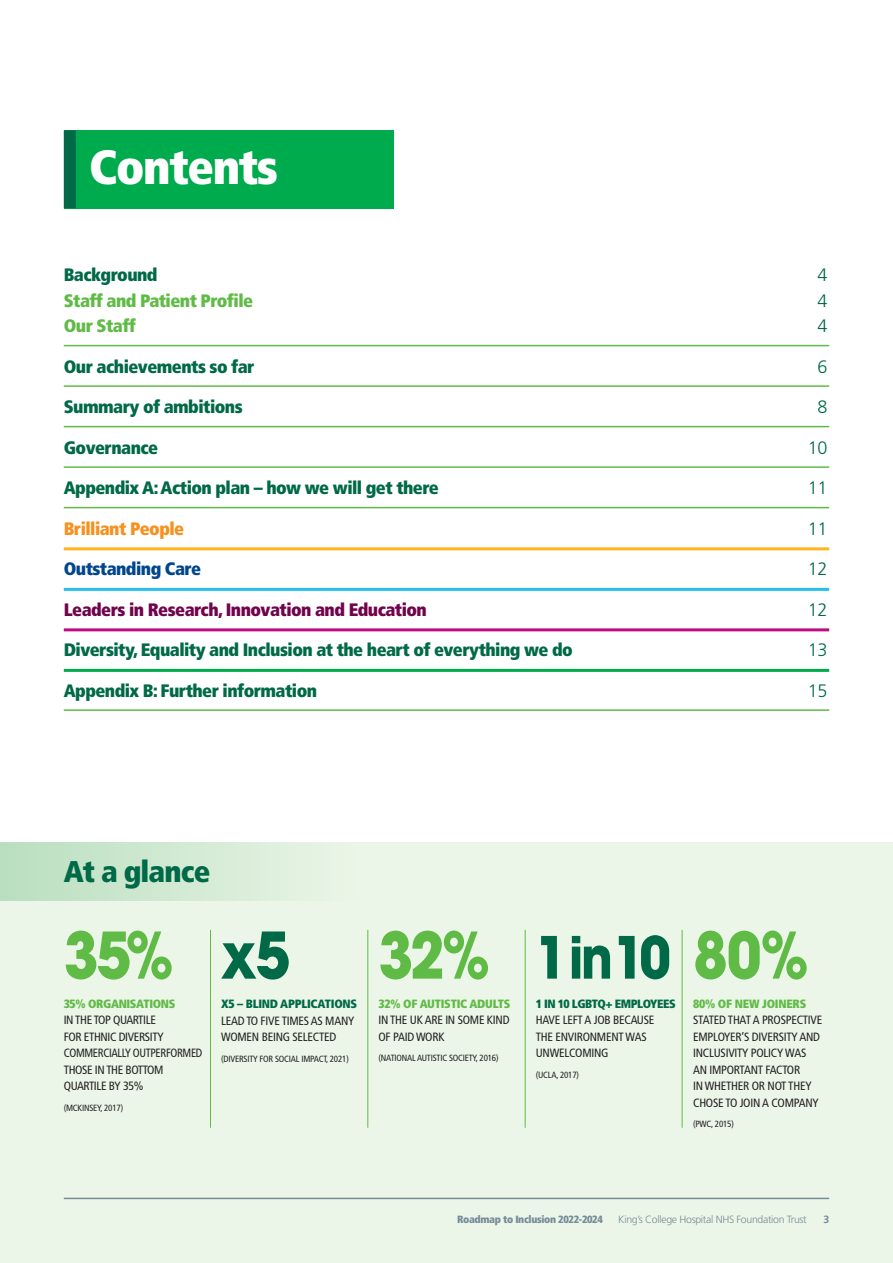
<style>
.page{position:relative;width:893px;height:1263px;background:#fff}
.page>*{position:absolute;margin:0;border:0;box-sizing:border-box;transform-origin:0 0}
.t1{font:700 63.75px "Avant Garde";letter-spacing:-.03em;color:#60bb46;scale:.88 1}
.t2{font:900 condensed 48px "Frutiger";letter-spacing:-.03em;color:#fff}
.t3{font:900 condensed 30px "Frutiger";letter-spacing:-.03em;color:#006947}
.t4{font:900 condensed 18px "Frutiger";letter-spacing:-.03em;color:#006947}
.t5{font:900 condensed 18px "Frutiger";letter-spacing:-.03em;color:#70034b}
.t6{font:900 condensed 18px "Frutiger";letter-spacing:-.03em;color:#60bb46}
.t7{font:300 18px "Frutiger";letter-spacing:-.03em;color:#006947}
.t8{font:900 condensed 18px "Frutiger";letter-spacing:-.03em;color:#f6911e}
.t9{font:900 condensed 18px "Frutiger";letter-spacing:-.03em;color:#01468c}
.t10{font:condensed 12px/16.5px "Frutiger";letter-spacing:-.02em;color:#231f20}
.t11{font:900 condensed 12px "Frutiger";letter-spacing:-.02em;color:#60bb46}
.t12{font:900 condensed 12px "Frutiger";letter-spacing:-.03em;color:#006947}
.t13{font:300 10.5px "Frutiger";letter-spacing:-.03em;color:#758c99}
.t14{font:900 condensed 10.5px "Frutiger";letter-spacing:-.03em;color:#758c99}
.t15{font:700 10.5px "Frutiger";color:#758c99}
.t16{font:condensed 9px "Frutiger";letter-spacing:-.02em;color:#231f20}
.s1{color:#006947}
.s2{font-size:57.75px;color:#006947}
</style>
<div class="page">
<div style="left:0;top:842px;width:893px;height:421px;background:#ecf6e8"></div>
<div style="left:64px;top:130px;width:329px;height:78px;background:#00ab4d"></div>
<div style="left:64px;top:130px;width:12px;height:78px;background:#006947"></div>
<hr style="left:64px;top:345px;width:765px;height:1px;background:#60bb46">
<hr style="left:64px;top:385px;width:765px;height:2px;background:#60bb46">
<hr style="left:64px;top:426px;width:765px;height:1px;background:#60bb46">
<hr style="left:64px;top:466px;width:765px;height:2px;background:#60bb46">
<hr style="left:64px;top:507px;width:765px;height:1px;background:#60bb46">
<hr style="left:64px;top:547px;width:765px;height:3px;background:#fcb61c">
<hr style="left:64px;top:588px;width:765px;height:3px;background:#26bff0">
<hr style="left:64px;top:628px;width:765px;height:3px;background:#bc0d83">
<hr style="left:64px;top:669px;width:765px;height:3px;background:#00ab4d">
<hr style="left:64px;top:709px;width:765px;height:2px;background:#60bb46">
<hr style="left:64px;top:1198px;width:765px;height:1px;background:#758c99">
<hr style="left:210px;top:930px;width:1px;height:198px;background:#60bb46">
<hr style="left:367px;top:930px;width:1px;height:198px;background:#60bb46">
<hr style="left:525px;top:930px;width:1px;height:198px;background:#60bb46">
<hr style="left:682px;top:930px;width:1px;height:198px;background:#60bb46">
<div style="left:0;top:842px;width:357px;height:59px;background:linear-gradient(to right,#b9debf,#ebf5e7)"></div>
<h2 class="t2" style="left:89px;top:138px;width:190px">Contents</h2>
<h3 class="t4" style="left:64px;top:264px;width:95px">Background</h3>
<h3 class="t7" style="left:817px;top:265px;width:12px">4</h3>
<h3 class="t6" style="left:64px;top:289px;width:191px">Staff and Patient Profile</h3>
<h3 class="t7" style="left:817px;top:290px;width:12px">4</h3>
<h3 class="t6" style="left:64px;top:315px;width:74px">Our Staff</h3>
<h3 class="t7" style="left:817px;top:316px;width:12px">4</h3>
<h3 class="t4" style="left:64px;top:355px;width:192px">Our achievements so far</h3>
<h3 class="t7" style="left:817px;top:356px;width:12px">6</h3>
<h3 class="t4" style="left:64px;top:396px;width:180px">Summary of ambitions</h3>
<h3 class="t7" style="left:817px;top:397px;width:12px">8</h3>
<h3 class="t4" style="left:64px;top:436px;width:96px">Governance</h3>
<h3 class="t7" style="left:808px;top:437px;width:21px">10</h3>
<h3 class="t4" style="left:64px;top:477px;width:377px">Appendix A: Action plan – how we will get there</h3>
<h3 class="t7" style="left:808px;top:478px;width:21px">11</h3>
<h3 class="t8" style="left:64px;top:517px;width:122px">Brilliant People</h3>
<h3 class="t7" style="left:808px;top:518px;width:21px">11</h3>
<h3 class="t9" style="left:64px;top:558px;width:139px">Outstanding Care</h3>
<h3 class="t7" style="left:808px;top:559px;width:21px">12</h3>
<h3 class="t5" style="left:64px;top:598px;width:365px">Leaders in Research, Innovation and Education</h3>
<h3 class="t7" style="left:808px;top:599px;width:21px">12</h3>
<h3 class="t4" style="left:64px;top:639px;width:511px">Diversity, Equality and Inclusion at the heart of everything we do</h3>
<h3 class="t7" style="left:808px;top:640px;width:21px">13</h3>
<h3 class="t4" style="left:64px;top:679px;width:255px">Appendix B: Further information</h3>
<h3 class="t7" style="left:808px;top:680px;width:21px">15</h3>
<h3 class="t3" style="left:64px;top:853px;width:148px">At a glance</h3>
<h1 class="t1" style="left:64px;top:914px;width:259px">35% <span class="s1">x5</span></h1>
<h1 class="t1" style="left:378px;top:914px;width:490px">32% <span class="s2">1 in 10</span> 80%</h1>
<p class="t11" style="left:64px;top:996px;width:113px">35% ORGANISATIONS</p>
<p class="t10" style="left:64px;top:1012px;width:140px">IN THE TOP QUARTILE<br>FOR ETHNIC DIVERSITY<br>COMMERCIALLY OUTPERFORMED<br>THOSE IN THE BOTTOM<br>QUARTILE BY 35%</p>
<p class="t16" style="left:64px;top:1102px;width:61px">(MCKINSEY, 2017)</p>
<p class="t12" style="left:221px;top:996px;width:138px">X5 – BLIND APPLICATIONS</p>
<p class="t10" style="left:221px;top:1012px;width:135px">LEAD TO FIVE TIMES AS MANY<br>WOMEN BEING SELECTED</p>
<p class="t16" style="left:221px;top:1053px;width:129px">(DIVERSITY FOR SOCIAL IMPACT, 2021)</p>
<p class="t11" style="left:378px;top:996px;width:133px">32% OF AUTISTIC ADULTS</p>
<p class="t10" style="left:378px;top:1012px;width:133px">IN THE UK ARE IN SOME KIND<br>OF PAID WORK</p>
<p class="t16" style="left:378px;top:1053px;width:122px">(NATIONAL AUTISTIC SOCIETY, 2016)</p>
<p class="t12" style="left:536px;top:996px;width:141px">1 IN 10 LGBTQ+ EMPLOYEES</p>
<p class="t10" style="left:536px;top:1012px;width:120px">HAVE LEFT A JOB BECAUSE<br>THE ENVIRONMENT WAS<br>UNWELCOMING</p>
<p class="t16" style="left:536px;top:1069px;width:45px">(UCLA, 2017)</p>
<p class="t11" style="left:693px;top:996px;width:115px">80% OF NEW JOINERS</p>
<p class="t10" style="left:693px;top:1012px;width:131px">STATED THAT A PROSPECTIVE<br>EMPLOYER’S DIVERSITY AND<br>INCLUSIVITY POLICY WAS<br>AN IMPORTANT FACTOR<br>IN WHETHER OR NOT THEY<br>CHOSE TO JOIN A COMPANY</p>
<p class="t16" style="left:693px;top:1119px;width:42px">(PWC, 2015)</p>
<p class="t14" style="left:457px;top:1213px;width:147px">Roadmap to Inclusion 2022-2024</p>
<p class="t13" style="left:618px;top:1214px;width:190px">King’s College Hospital NHS Foundation Trust</p>
<p class="t15" style="left:823px;top:1213px;width:7px">3</p>
</div>
